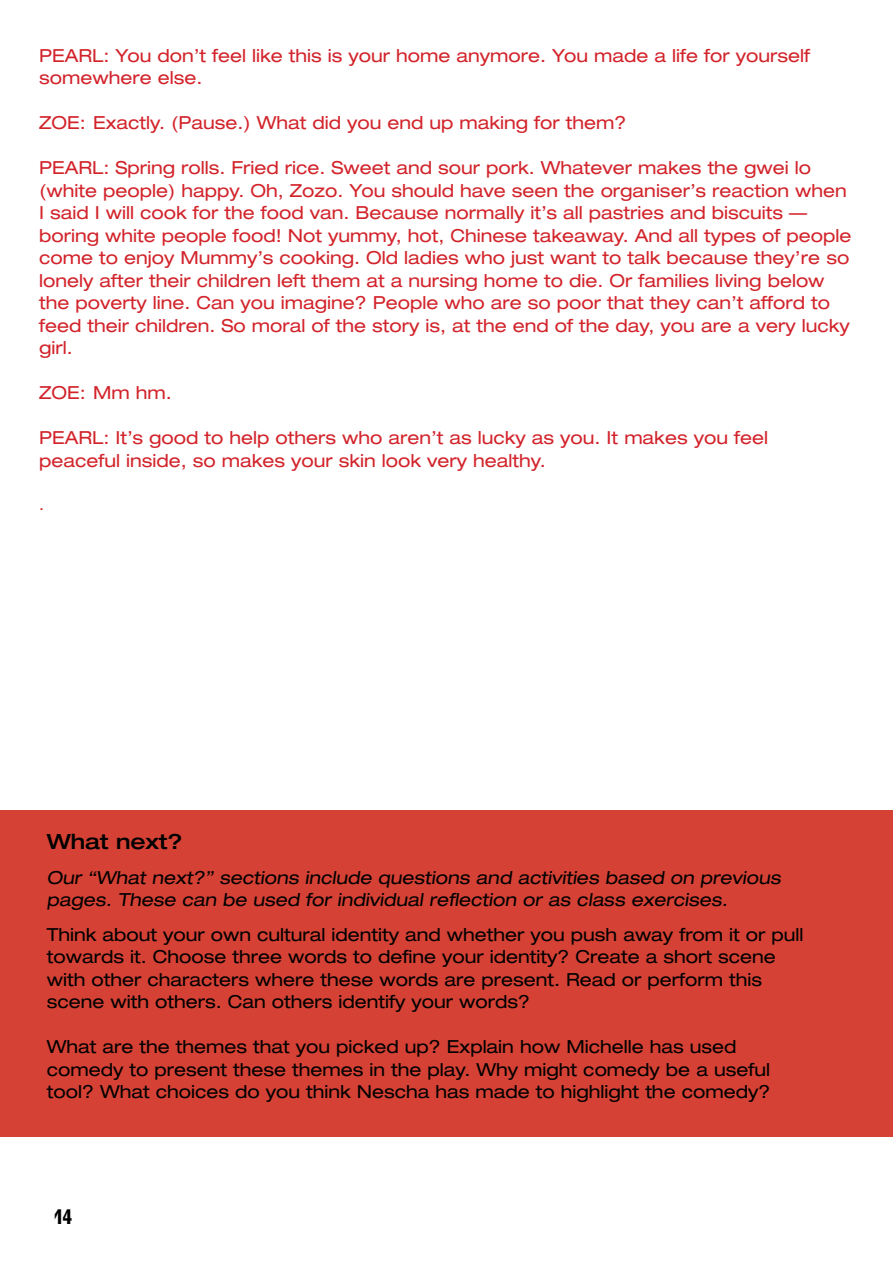
<style>
.page{position:relative;width:893px;height:1263px;background:#fff}
.page>*{position:absolute;margin:0;border:0;box-sizing:border-box;transform-origin:0 0}
.t1{font:500 expanded 21px "Helvetica Neue LT Std";color:#000}
.t2{font:21px "State Sans Bold Cond";color:#000}
.t3{font:expanded 18px/22.5px "Helvetica Neue LT Std";color:#d2232a}
.t4{font:expanded 18px/22.5px "Helvetica Neue LT Std";color:#000}
.t5{font:expanded 15px "Helvetica Neue LT Std";color:#d2232a}
</style>
<div class="page">
<div style="left:0;top:810px;width:893px;height:327px;background:#d54134"></div>
<p class="t3" style="left:39px;top:44px;width:773px">PEARL: You don’t feel like this is your home anymore. You made a life for yourself somewhere else.</p>
<p class="t3" style="left:39px;top:111px;width:589px">ZOE: Exactly. (Pause.) What did you end up making for them?</p>
<p class="t3" style="left:39px;top:156px;width:814px">PEARL: Spring rolls. Fried rice. Sweet and sour pork. Whatever makes the gwei lo (white people) happy. Oh, Zozo. You should have seen the organiser’s reaction when I said I will cook for the food van. Because normally it’s all pastries and biscuits — boring white people food! Not yummy, hot, Chinese takeaway. And all types of people come to enjoy Mummy’s cooking. Old ladies who just want to talk because they’re so lonely after their children left them at a nursing home to die. Or families living below the poverty line. Can you imagine? People who are so poor that they can’t afford to feed their children. So moral of the story is, at the end of the day, you are a very lucky girl.</p>
<p class="t3" style="left:39px;top:381px;width:134px">ZOE: Mm hm.</p>
<p class="t3" style="left:39px;top:426px;width:730px">PEARL: It’s good to help others who aren’t as lucky as you. It makes you feel peaceful inside, so makes your skin look very healthy.</p>
<p class="t5" style="left:39px;top:496px;width:7px">.</p>
<p class="t1" style="left:47px;top:829px;width:137px">What next?</p>
<p class="t4" style="left:47px;top:866px;width:738px">Our “What next?” sections include questions and activities based on previous pages. These can be used for individual reflection or as class exercises.</p>
<p class="t4" style="left:47px;top:923px;width:758px">Think about your own cultural identity and whether you push away from it or pull towards it. Choose three words to define your identity? Create a short scene with other characters where these words are present. Read or perform this scene with others. Can others identify your words?</p>
<p class="t4" style="left:47px;top:1035px;width:725px">What are the themes that you picked up? Explain how Michelle has used comedy to present these themes in the play. Why might comedy be a useful tool? What choices do you think Nescha has made to highlight the comedy?</p>
<p class="t2" style="left:54px;top:1200px;width:20px">14</p>
</div>
